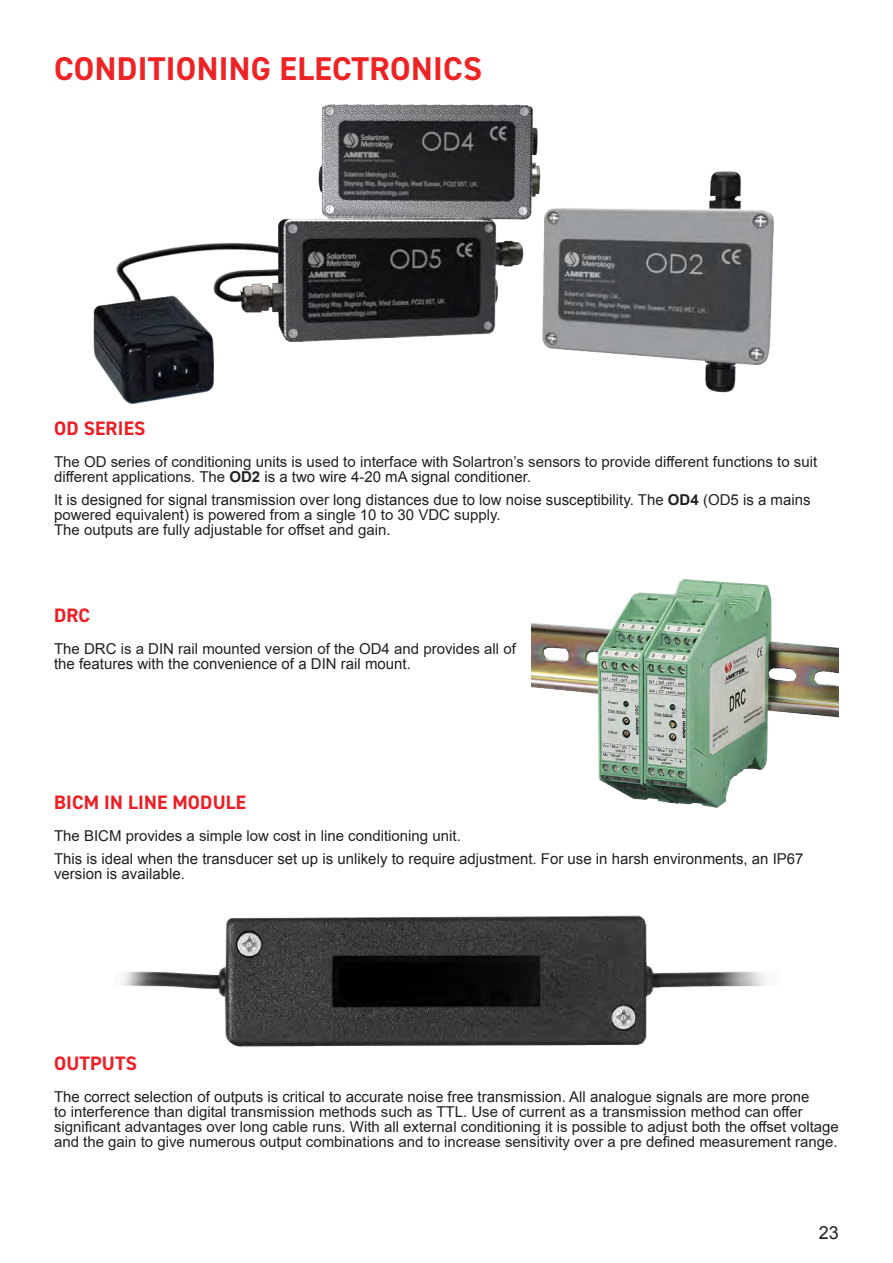
<style>
.page{position:relative;width:893px;height:1263px;background:#fff}
.page>*{position:absolute;margin:0;border:0;box-sizing:border-box;transform-origin:0 0}
.t1{font:700 33px "DIN2014";letter-spacing:.01em;color:#ee2325}
.t2{font:700 19.5px "DIN2014";letter-spacing:.01em;color:#ee1d23}
.t3{font:18px "Arial";color:#231f20}
.t4{font:15px/15px "Arial";color:#231f20}
.s1{font-weight:700}
</style>
<div class="page">
<img style="left:531px;top:579px;width:308px;height:229px">
<img style="left:93px;top:104px;width:681px;height:300px">
<img style="left:121px;top:915px;width:646px;height:132px">
<h1 class="t1" style="left:54px;top:46px;width:429px">CONDITIONING ELECTRONICS</h1>
<h2 class="t2" style="left:54px;top:415px;width:93px">OD SERIES</h2>
<p class="t4" style="left:54px;top:454px;width:765px">The OD series of conditioning units is used to interface with Solartron’s sensors to provide different functions to suit different applications. The <span class="s1">OD2</span> is a two wire 4-20 mA signal conditioner.</p>
<p class="t4" style="left:54px;top:493px;width:758px">It is designed for signal transmission over long distances due to low noise susceptibility. The <span class="s1">OD4</span> (OD5 is a mains powered equivalent) is powered from a single 10 to 30 VDC supply.<br>The outputs are fully adjustable for offset and gain.</p>
<h2 class="t2" style="left:54px;top:603px;width:38px">DRC</h2>
<p class="t4" style="left:54px;top:642px;width:463px">The DRC is a DIN rail mounted version of the OD4 and provides all of the features with the convenience of a DIN rail mount.</p>
<h2 class="t2" style="left:54px;top:789px;width:194px">BICM IN LINE MODULE</h2>
<p class="t4" style="left:54px;top:824px;width:751px;line-height:23.5px">The BICM provides a simple low cost in line conditioning unit.<br>This is ideal when the transducer set up is unlikely to require adjustment. For use in harsh environments, an IP67</p>
<p class="t4" style="left:54px;top:867px;width:132px">version is available.</p>
<h2 class="t2" style="left:54px;top:1050px;width:84px">OUTPUTS</h2>
<p class="t4" style="left:54px;top:1089px;width:786px">The correct selection of outputs is critical to accurate noise free transmission. All analogue signals are more prone<br>to interference than digital transmission methods such as TTL. Use of current as a transmission method can offer significant advantages over long cable runs. With all external conditioning it is possible to adjust both the offset voltage and the gain to give numerous output combinations and to increase sensitivity over a pre defined measurement range.</p>
<p class="t3" style="left:819px;top:1222px;width:22px">23</p>
</div>
